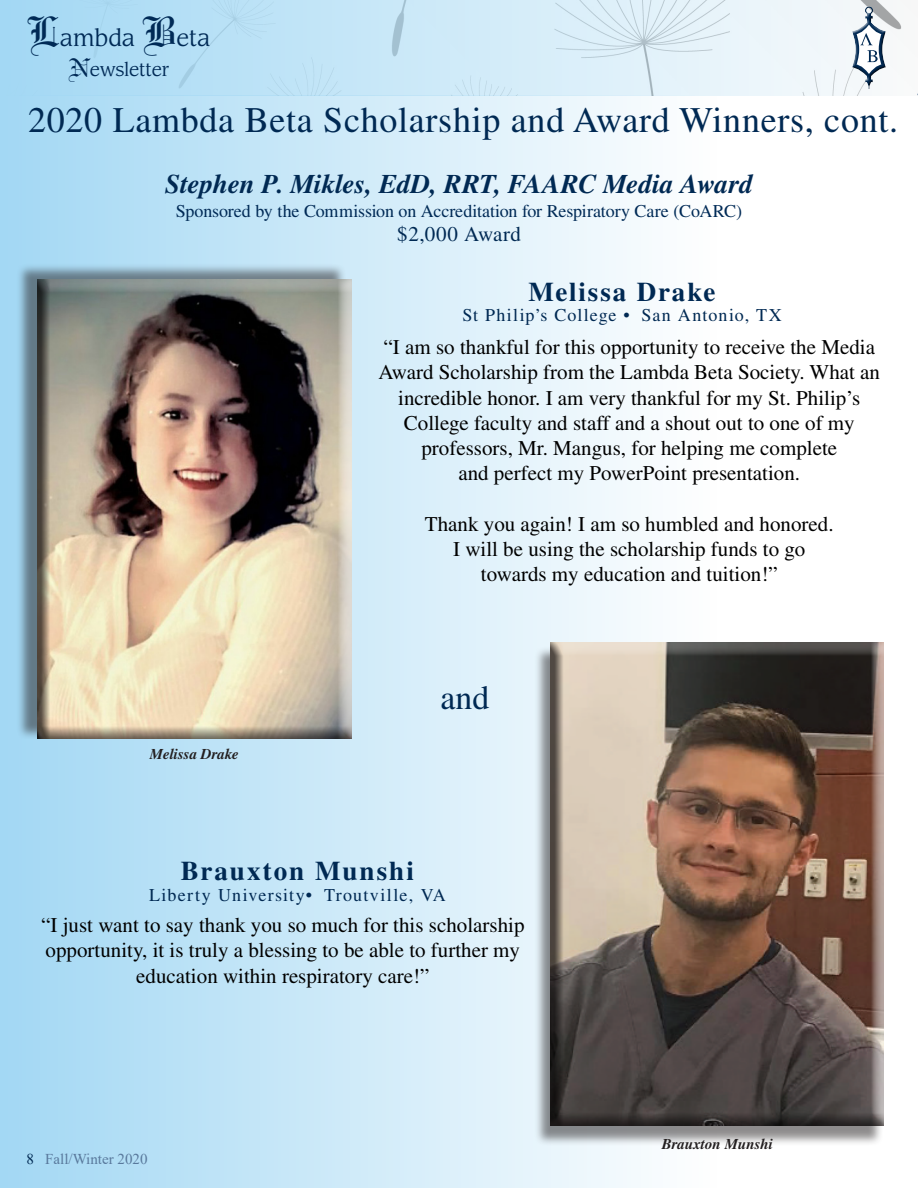
<style>
.page{position:relative;width:918px;height:1188px;background:#fff}
.page>*{position:absolute;margin:0;border:0;box-sizing:border-box;transform-origin:0 0}
.t1{font:36px "Times";letter-spacing:.02em;color:#002953}
.t2{font:33.75px "Times";color:#002953}
.heading{font:italic 700 27px "Times";color:#002953}
.amount{font:700 27px "Times";letter-spacing:.07em;color:#002953}
.t3{font:22.5px "Leawood";letter-spacing:-.005em;color:#002a56}
.t4{font:21px/25.2px "Times";color:#000;text-align:center}
.heading-2{font:21px "Times";letter-spacing:.025em;color:#002953}
.heading-3{font:18px "Times";letter-spacing:-.01em;color:#002a56}
.amount-2{font:18px "Times";letter-spacing:.065em;color:#002953}
.t5{font:18px "Leawood";letter-spacing:-.015em;color:#002a56}
.t6{font:italic 700 15px "Times";color:#231f20}
.t7{font:15px "Times New Roman";color:#59799c}
.s1{font-family:"Linotext";font-size:45px}
.s2{font-family:"Linotext";font-size:27px}
.s3{color:#002953}
</style>
<div class="page">
<div style="left:0;top:95px;width:918px;height:1093px;background:linear-gradient(to right,#a7d9f4,#fff)"></div>
<div style="left:16px;top:264px;width:331px;height:475px;background:#231f20;opacity:.51"></div>
<div style="left:36px;top:276px;width:315px;height:464px;background:#231f20;opacity:.75"></div>
<div style="left:534px;top:647px;width:350px;height:499px;background:#231f20;opacity:.51"></div>
<div style="left:550px;top:641px;width:334px;height:485px;background:#231f20;opacity:.75"></div>
<div style="left:0;top:0;width:918px;height:95px;background:linear-gradient(to right,#a5daf6,#f6f7f7)"></div>
<div style="left:849px;top:3px;width:39px;height:87px;background:#fff;opacity:.75"></div>
<div style="left:850px;top:7px;width:39px;height:85px;background:#231f20;opacity:.75"></div>
<p class="t3" style="left:27px;top:25px;width:185px"><span class="s1">L</span>ambda <span class="s1">B</span>eta</p>
<p class="t5" style="left:68px;top:59px;width:102px"><span class="s2">N</span>ewsletter</p>
<p class="t1" style="left:28px;top:100px;width:872px">2020 Lambda Beta Scholarship and Award Winners, cont.</p>
<p class="heading" style="left:165px;top:168px;width:589px">Stephen P. Mikles, EdD, RRT, FAARC Media Award</p>
<p class="heading-3" style="left:176px;top:201px;width:568px">Sponsored by the Commission on Accreditation for Respiratory Care (CoARC)</p>
<p class="heading-2" style="left:397px;top:222px;width:125px">$2,000 Award</p>
<p class="amount" style="left:529px;top:275px;width:188px">Melissa Drake</p>
<p class="amount-2" style="left:462px;top:304px;width:321px">St Philip’s College • San Antonio, TX</p>
<p class="t4" style="left:379px;top:335px;width:503px">“I am so thankful for this opportunity to receive the Media<br>Award Scholarship from the Lambda Beta Society. What an incredible honor. I am very thankful for my St. Philip’s</p>
<p class="t4" style="left:404px;top:410px;width:452px">College faculty and staff and a shout out to one of my</p>
<p class="t4" style="left:421px;top:435px;width:417px">professors, Mr. Mangus, for helping me complete</p>
<p class="t4" style="left:458px;top:461px;width:343px">and perfect my PowerPoint presentation.</p>
<p class="t4" style="left:425px;top:511px;width:410px">Thank you again! I am so humbled and honored.</p>
<p class="t4" style="left:453px;top:536px;width:354px">I will be using the scholarship funds to go</p>
<p class="t4" style="left:481px;top:561px;width:298px">towards my education and tuition!”</p>
<p class="t6" style="left:150px;top:745px;width:91px">Melissa Drake</p>
<p class="t2" style="left:441px;top:679px;width:50px">and</p>
<p class="amount" style="left:181px;top:855px;width:235px">Brauxton Munshi</p>
<p class="amount-2" style="left:149px;top:884px;width:298px">Liberty University• Troutville, VA</p>
<p class="t4" style="left:41px;top:913px;width:485px;text-align:left">“I just want to say thank you so much for this scholarship opportunity, it is truly a blessing to be able to further my</p>
<p class="t4" style="left:136px;top:963px;width:295px">education within respiratory care!”</p>
<p class="t7" style="left:26px;top:1149px;width:123px"><span class="s3">8</span> Fall/Winter 2020</p>
<p class="t6" style="left:662px;top:1135px;width:113px">Brauxton Munshi</p>
</div>
